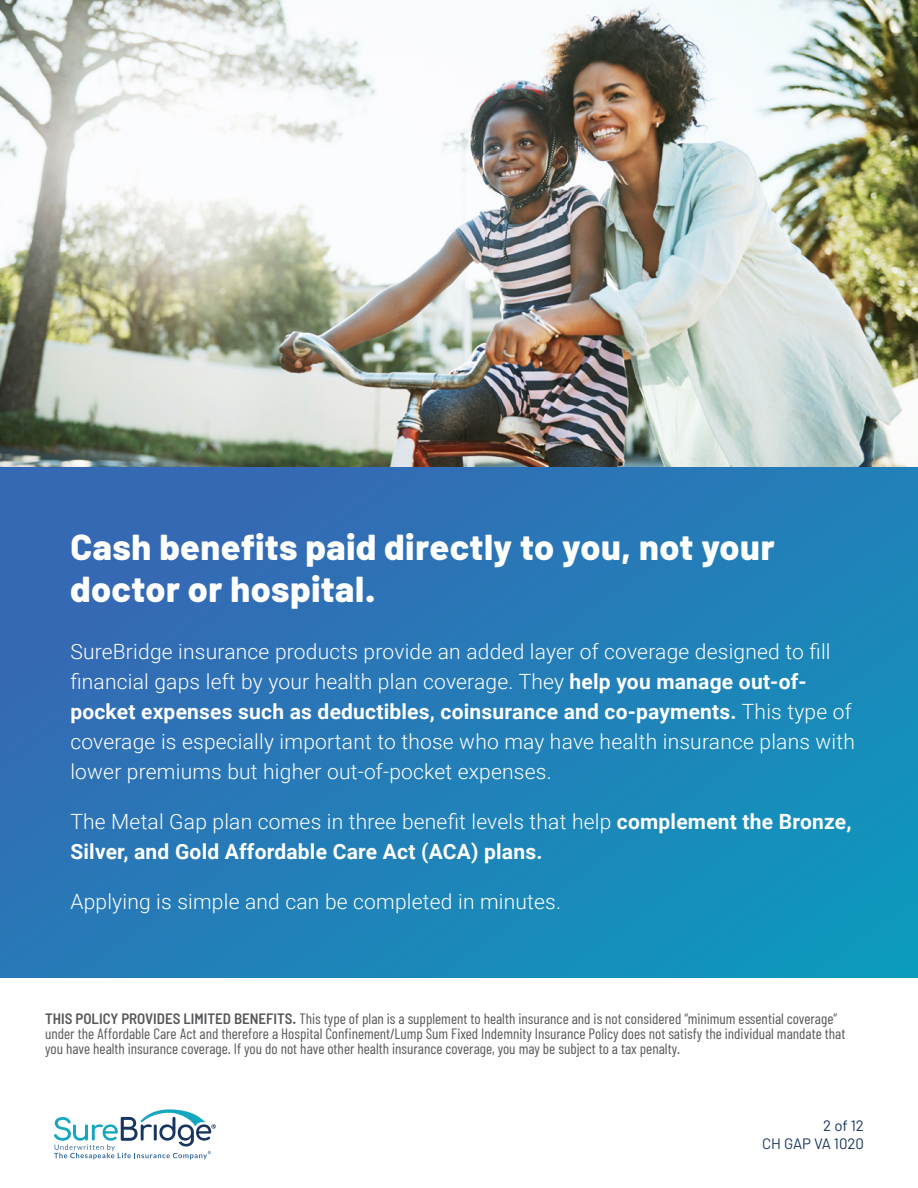
<style>
.page{position:relative;width:918px;height:1188px;background:#fff}
.page>*{position:absolute;margin:0;border:0;box-sizing:border-box;transform-origin:0 0}
.t1{font:800 36px/42px "Barlow";letter-spacing:.015em;color:#fff}
.t2{font:300 21px/30px "Roboto";letter-spacing:.01em;color:#fff}
.t3{font:700 21px/30px "Roboto";letter-spacing:.01em;color:#fff}
.t4{font:15px/15px "Barlow Condensed";color:#57585a}
.t5{font:15px/18px "Barlow";color:#17355d;text-align:right}
.s1{font-weight:700}
.s2{font-weight:300}
.s3{font-family:"Barlow";font-weight:600;font-stretch:semi-condensed}
</style>
<div class="page">
<svg style="left:54px;top:1109px;width:162px;height:50px"></svg>
<img style="left:0;top:0;width:918px;height:467px">
<div style="left:0;top:467px;width:918px;height:510px;background:linear-gradient(to right,#326cb5,#168eba)"></div>
<p class="t1" style="left:70px;top:526px;width:706px">Cash benefits paid directly to you, not your doctor or hospital.</p>
<p class="t2" style="left:70px;top:635px;width:786px">SureBridge insurance products provide an added layer of coverage designed to fill financial gaps left by your health plan coverage. They <span class="s1">help you manage out-of&shy;pocket expenses such as deductibles, coinsurance and co-payments.</span> This type of coverage is especially important to those who may have health insurance plans with lower premiums but higher out-of-pocket expenses.</p>
<p class="t3" style="left:70px;top:806px;width:783px"><span class="s2">The Metal Gap plan comes in three benefit levels that help</span> complement the Bronze,<br>Silver, and Gold Affordable Care Act (ACA) plans.</p>
<p class="t2" style="left:70px;top:886px;width:492px">Applying is simple and can be completed in minutes.</p>
<p class="t4" style="left:45px;top:1011px;width:802px"><span class="s3">THIS POLICY PROVIDES LIMITED BENEFITS.</span> This type of plan is a supplement to health insurance and is not considered “minimum essential coverage” under the Affordable Care Act and therefore a Hospital Confinement/Lump Sum Fixed Indemnity Insurance Policy does not satisfy the individual mandate that you have health insurance coverage. If you do not have other health insurance coverage, you may be subject to a tax penalty.</p>
<p class="t5" style="left:762px;top:1116px;width:103px">2 of 12<br>CH GAP VA 1020</p>
</div>
